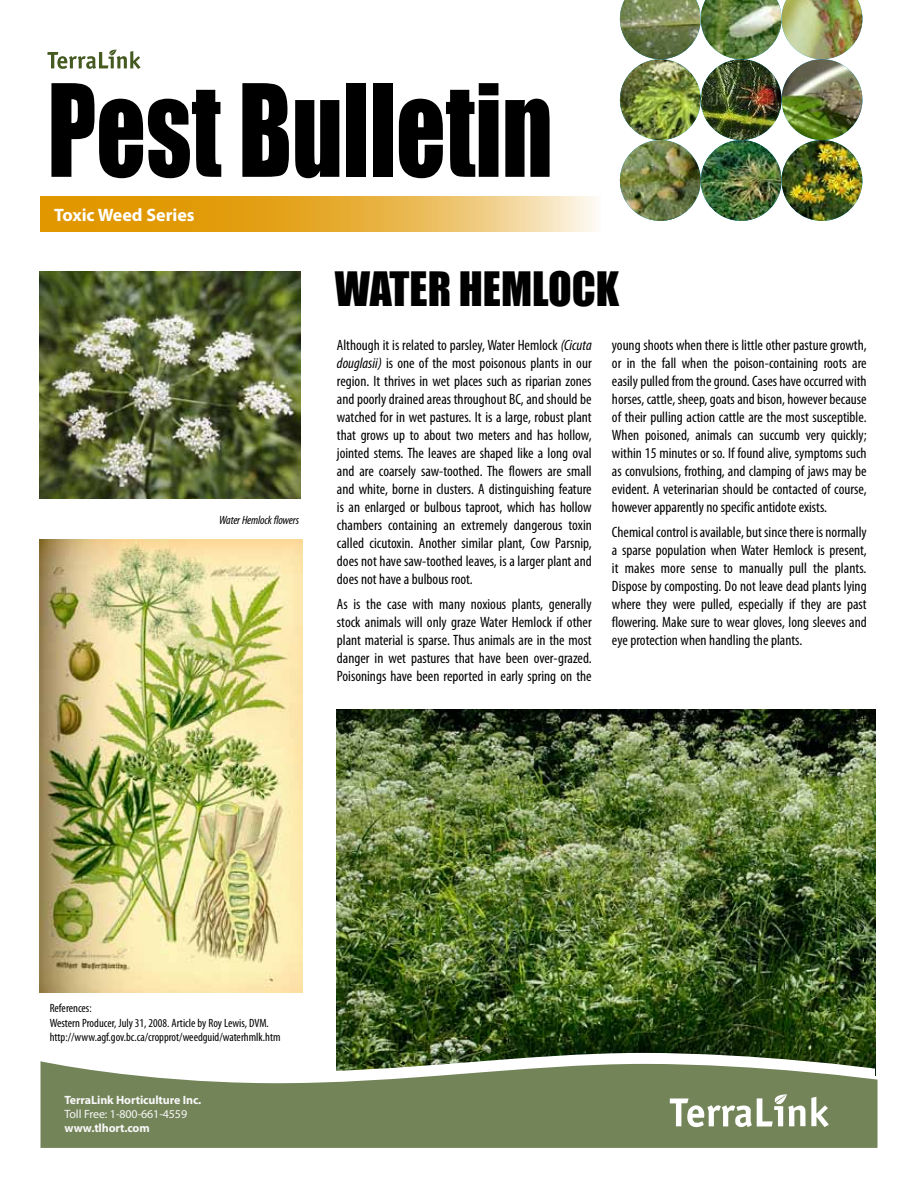
<style>
.page{position:relative;width:918px;height:1188px;background:#fff}
.page>*{position:absolute;margin:0;border:0;box-sizing:border-box;transform-origin:0 0}
.t1{font:118.5px "Impact";color:#000;scale:.82 1}
.t2{font:43.5px "Impact";color:#000}
.t3{font:700 18px "Myriad Pro";color:#fff}
.t4{font:condensed 15px/18px "Myriad Pro";color:#000;text-align:justify}
.t5{font:condensed 12px/14.4px "Myriad Pro";color:#000}
.t6{font:700 12px "Myriad Pro";letter-spacing:-.01em;color:#f7f7f7}
.t7{font:12px "Myriad Pro";letter-spacing:-.01em;color:#f7f7f7}
.t8{font:italic condensed 12px "Myriad Pro";letter-spacing:-.01em;color:#000}
.s1{font-style:italic}
</style>
<div class="page">
<img style="left:620px;top:0;width:242px;height:59px">
<img style="left:782px;top:59px;width:80px;height:81px;border-radius:40px">
<img style="left:701px;top:59px;width:81px;height:81px;border-radius:40px">
<img style="left:620px;top:59px;width:81px;height:81px;border-radius:40px">
<img style="left:782px;top:140px;width:80px;height:81px;border-radius:40px">
<img style="left:701px;top:140px;width:81px;height:81px;border-radius:40px">
<img style="left:620px;top:140px;width:81px;height:81px;border-radius:40px">
<svg style="left:47px;top:50px;width:93px;height:19px"></svg>
<svg style="left:41px;top:197px;width:554px;height:35px;background:#e8b242"></svg>
<img style="left:39px;top:272px;width:261px;height:227px">
<img style="left:39px;top:539px;width:263px;height:453px">
<img style="left:337px;top:710px;width:538px;height:340px">
<img style="left:336px;top:1050px;width:539px;height:11px">
<svg style="left:40px;top:1061px;width:838px;height:87px;background:#86946e"></svg>
<svg style="left:670px;top:1094px;width:159px;height:33px"></svg>
<h1 class="t1" style="left:47px;top:38px;width:618px">Pest Bulletin</h1>
<p class="t3" style="left:54px;top:203px;width:142px">Toxic Weed Series</p>
<p class="t8" style="left:219px;top:513px;width:81px">Water Hemlock flowers</p>
<h2 class="t2" style="left:335px;top:255px;width:286px">WATER HEMLOCK</h2>
<p class="t4" style="left:337px;top:336px;width:256px">Although it is related to parsley, Water Hemlock <span class="s1">(Cicuta douglasii)</span> is one of the most poisonous plants in our region. It thrives in wet places such as riparian zones and poorly drained areas throughout BC, and should be watched for in wet pastures. It is a large, robust plant that grows up to about two meters and has hollow, jointed stems. The leaves are shaped like a long oval and are coarsely saw-toothed. The flowers are small and white, borne in clusters. A distinguishing feature is an enlarged or bulbous taproot, which has hollow chambers containing an extremely dangerous toxin called cicutoxin. Another similar plant, Cow Parsnip, does not have saw-toothed leaves, is a larger plant and does not have a bulbous root.</p>
<p class="t4" style="left:337px;top:595px;width:256px">As is the case with many noxious plants, generally stock animals will only graze Water Hemlock if other plant material is sparse. Thus animals are in the most danger in wet pastures that have been over-grazed.<br>Poisonings have been reported in early spring on the</p>
<p class="t4" style="left:612px;top:336px;width:256px">young shoots when there is little other pasture growth, or in the fall when the poison-containing roots are easily pulled from the ground. Cases have occurred with horses, cattle, sheep, goats and bison, however because of their pulling action cattle are the most susceptible.<br>When poisoned, animals can succumb very quickly; within 15 minutes or so. If found alive, symptoms such as convulsions, frothing, and clamping of jaws may be evident. A veterinarian should be contacted of course, however apparently no specific antidote exists.</p>
<p class="t4" style="left:612px;top:523px;width:256px">Chemical control is available, but since there is normally a sparse population when Water Hemlock is present, it makes more sense to manually pull the plants.<br>Dispose by composting. Do not leave dead plants lying where they were pulled, especially if they are past flowering. Make sure to wear gloves, long sleeves and eye protection when handling the plants.</p>
<p class="t5" style="left:50px;top:1001px;width:232px">References:<br>Western Producer, July 31, 2008. Article by Roy Lewis, DVM. http://www.agf.gov.bc.ca/cropprot/weedguid/waterhmlk.htm</p>
<p class="t6" style="left:64px;top:1092px;width:138px">TerraLink Horticulture Inc.</p>
<p class="t7" style="left:64px;top:1107px;width:124px">Toll Free: 1-800-661-4559</p>
<p class="t6" style="left:64px;top:1120px;width:87px">www.tlhort.com</p>
</div>
